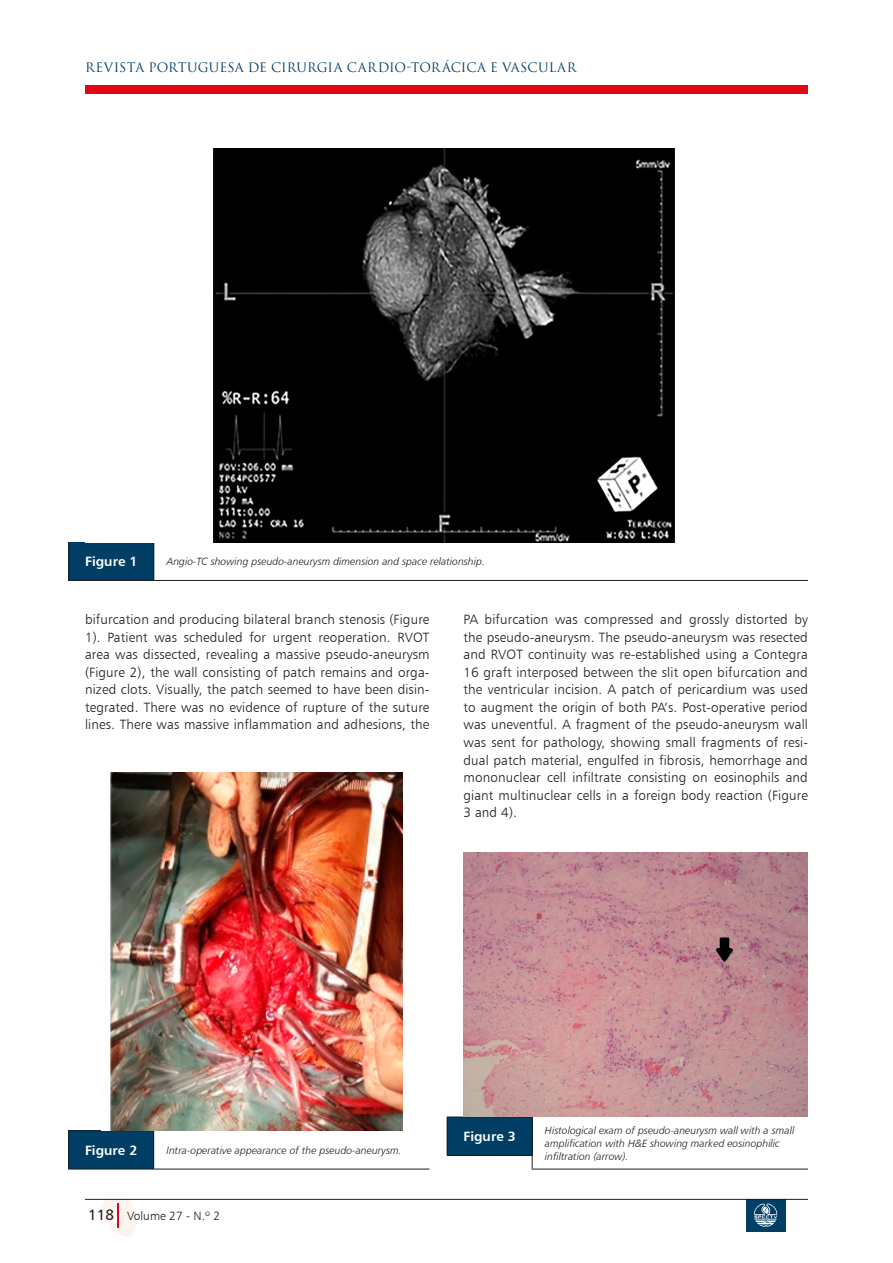
<style>
.page{position:relative;width:893px;height:1263px;background:#fff}
.page>*{position:absolute;margin:0;border:0;box-sizing:border-box;transform-origin:0 0}
.t1{font:13.5px/17.5px "Humanist 777 BT Light B";letter-spacing:.01em;color:#1d1d1b;text-align:justify}
.t2{font:13.5px "Humanist 777 BT Bold B";color:#fff}
.t3{font:12.75px "Trajax";letter-spacing:.01em;color:#003e66}
.t4{font:12px "Humanist 777 BT Light B";color:#1d1d1b}
.t5{font:10.5px/12.6px "Humanist 777 BT Light Italic B";color:#1d1d1b}
.s1{font-family:"Humanist 777 BT Roman B";font-size:15px}
</style>
<div class="page">
<div style="left:85px;top:85px;width:723px;height:9px;background:#e30614"></div>
<svg style="left:101px;top:1200px;width:35px;height:37px"></svg>
<div style="left:746px;top:1199px;width:40px;height:33px;background:#003e66"></div>
<svg style="left:754px;top:1203px;width:23px;height:24px"></svg>
<hr style="left:85px;top:1199px;width:723px;height:1px;background:#1d1d1b">
<div style="left:69px;top:542px;width:85px;height:38px;background:#003e66"></div>
<hr style="left:154px;top:580px;width:654px;height:1px;background:#1d1d1b">
<hr style="left:68px;top:542px;width:1px;height:38px;background:#1d1d1b">
<hr style="left:153px;top:542px;width:1px;height:38px;background:#1d1d1b">
<svg style="left:68px;top:580px;width:17px;height:1px"></svg>
<hr style="left:85px;top:580px;width:69px;height:1px;background:#1d1d1b">
<img style="left:214px;top:149px;width:460px;height:393px">
<div style="left:69px;top:1131px;width:85px;height:38px;background:#003e66"></div>
<hr style="left:154px;top:1169px;width:275px;height:1px;background:#1d1d1b">
<hr style="left:68px;top:1131px;width:1px;height:38px;background:#1d1d1b">
<hr style="left:153px;top:1131px;width:1px;height:38px;background:#1d1d1b">
<svg style="left:68px;top:1169px;width:17px;height:1px"></svg>
<hr style="left:85px;top:1169px;width:69px;height:1px;background:#1d1d1b">
<svg style="left:68px;top:1130px;width:17px;height:1px"></svg>
<hr style="left:85px;top:1130px;width:69px;height:1px;background:#1d1d1b">
<img style="left:109px;top:772px;width:293px;height:358px">
<div style="left:447px;top:1117px;width:85px;height:38px;background:#003e66"></div>
<hr style="left:532px;top:1169px;width:276px;height:1px;background:#1d1d1b">
<hr style="left:447px;top:1117px;width:1px;height:38px;background:#1d1d1b">
<hr style="left:532px;top:1117px;width:1px;height:38px;background:#1d1d1b">
<svg style="left:447px;top:1155px;width:16px;height:1px"></svg>
<hr style="left:463px;top:1155px;width:69px;height:1px;background:#1d1d1b">
<svg style="left:532px;top:1156px;width:1px;height:13px"></svg>
<svg style="left:447px;top:1117px;width:16px;height:1px"></svg>
<hr style="left:463px;top:1117px;width:69px;height:1px;background:#1d1d1b">
<img style="left:463px;top:852px;width:345px;height:265px">
<p class="t3" style="left:85px;top:60px;width:493px">REVISTA PORTUGUESA DE CIRURGIA CARDIO-TORáCICA E VASCULAR</p>
<p class="t2" style="left:85px;top:553px;width:54px">Figure 1</p>
<p class="t5" style="left:167px;top:555px;width:320px">Angio-TC showing pseudo-aneurysm dimension and space relationship.</p>
<p class="t1" style="left:85px;top:610px;width:346px">bifurcation and producing bilateral branch stenosis (Figure 1). Patient was scheduled for urgent reoperation. RVOT area was dissected, revealing a massive pseudo-aneurysm (Figure 2), the wall consisting of patch remains and orga&shy;nized clots. Visually, the patch seemed to have been disin&shy;tegrated. There was no evidence of rupture of the suture lines. There was massive inflammation and adhesions, the</p>
<p class="t1" style="left:463px;top:610px;width:346px">PA bifurcation was compressed and grossly distorted by the pseudo-aneurysm. The pseudo-aneurysm was resected and RVOT continuity was re-established using a Contegra 16 graft interposed between the slit open bifurcation and the ventricular incision. A patch of pericardium was used to augment the origin of both PA’s. Post-operative period was uneventful. A fragment of the pseudo-aneurysm wall was sent for pathology, showing small fragments of resi&shy;dual patch material, engulfed in fibrosis, hemorrhage and mononuclear cell infiltrate consisting on eosinophils and giant multinuclear cells in a foreign body reaction (Figure 3 and 4).</p>
<p class="t2" style="left:85px;top:1142px;width:54px">Figure 2</p>
<p class="t5" style="left:166px;top:1144px;width:237px">Intra-operative appearance of the pseudo-aneurysm.</p>
<p class="t4" style="left:88px;top:1208px;width:133px"><span class="s1">118</span> Volume 27 - N.º 2</p>
<p class="t2" style="left:463px;top:1128px;width:54px">Figure 3</p>
<p class="t5" style="left:545px;top:1124px;width:251px">Histological exam of pseudo-aneurysm wall with a small amplification with H&amp;E showing marked eosinophilic infiltration (arrow).</p>
</div>
